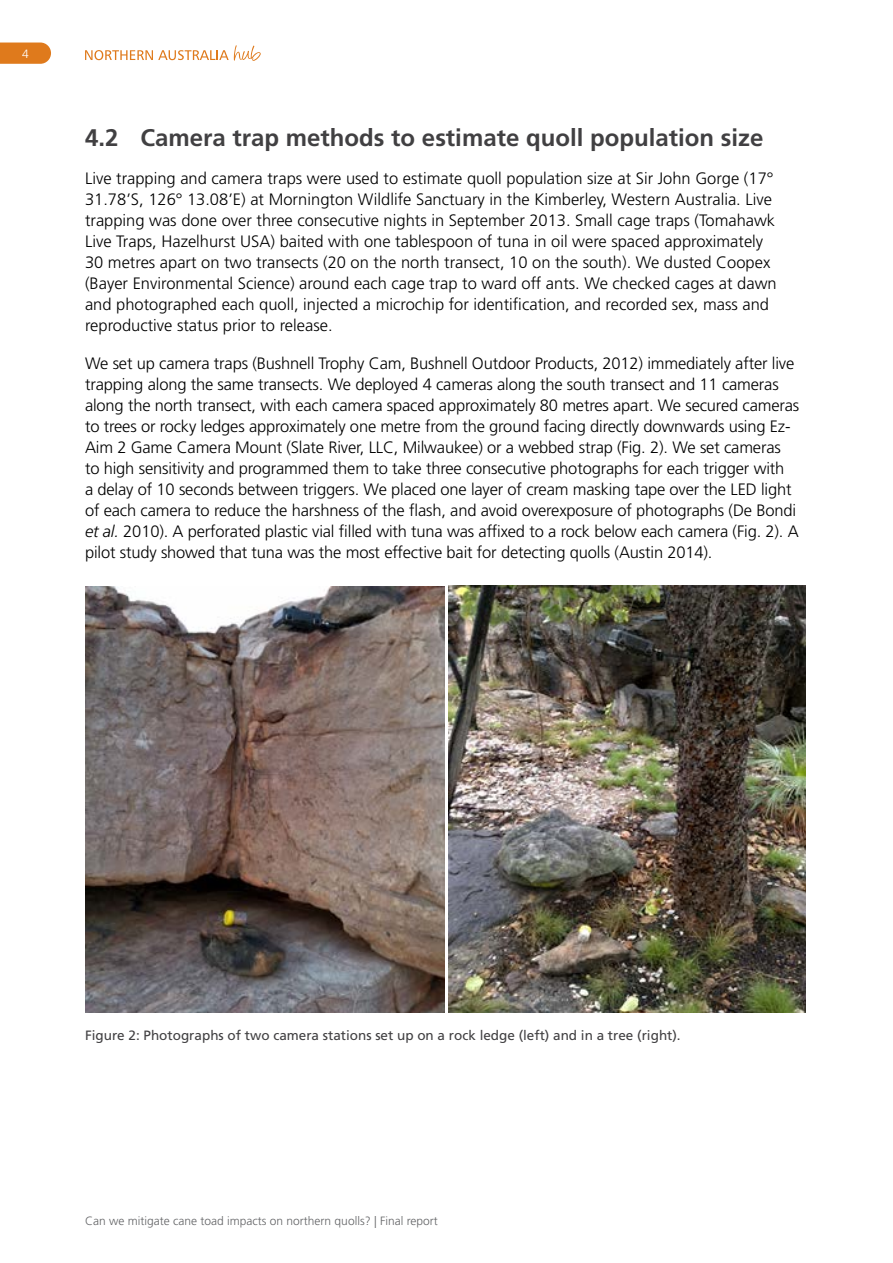
<style>
.page{position:relative;width:893px;height:1263px;background:#fff}
.page>*{position:absolute;margin:0;border:0;box-sizing:border-box;transform-origin:0 0}
.t1{font:700 24px "Frutiger LT Std";color:#414042}
.t2{font:300 16.5px/21px "Frutiger LT Std";letter-spacing:-.01em;color:#000}
.t3{font:13.5px "Frutiger LT Std";color:#414042}
.t4{font:300 12px "Frutiger LT Std";color:#636466}
.t5{font:300 12px "Frutiger LT Std";color:#fff}
.s1{font-style:italic}
</style>
<div class="page">
<img style="left:448px;top:585px;width:358px;height:428px">
<img style="left:86px;top:586px;width:359px;height:427px">
<svg style="left:85px;top:45px;width:176px;height:16px"></svg>
<svg style="left:0;top:43px;width:51px;height:21px"></svg>
<p class="t5" style="left:22px;top:47px;width:8px">4</p>
<h1 class="t1" style="left:85px;top:123px;width:680px">4.2 Camera trap methods to estimate quoll population size</h1>
<p class="t2" style="left:85px;top:168px;width:693px">Live trapping and camera traps were used to estimate quoll population size at Sir John Gorge (17° 31.78’S, 126° 13.08’E) at Mornington Wildlife Sanctuary in the Kimberley, Western Australia. Live trapping was done over three consecutive nights in September 2013. Small cage traps (Tomahawk Live Traps, Hazelhurst USA) baited with one tablespoon of tuna in oil were spaced approximately 30 metres apart on two transects (20 on the north transect, 10 on the south). We dusted Coopex (Bayer Environmental Science) around each cage trap to ward off ants. We checked cages at dawn and photographed each quoll, injected a microchip for identification, and recorded sex, mass and reproductive status prior to release.</p>
<p class="t2" style="left:85px;top:353px;width:716px">We set up camera traps (Bushnell Trophy Cam, Bushnell Outdoor Products, 2012) immediately after live trapping along the same transects. We deployed 4 cameras along the south transect and 11 cameras along the north transect, with each camera spaced approximately 80 metres apart. We secured cameras to trees or rocky ledges approximately one metre from the ground facing directly downwards using Ez-Aim 2 Game Camera Mount (Slate River, LLC, Milwaukee) or a webbed strap (Fig. 2). We set cameras to high sensitivity and programmed them to take three consecutive photographs for each trigger with<br>a delay of 10 seconds between triggers. We placed one layer of cream masking tape over the LED light of each camera to reduce the harshness of the flash, and avoid overexposure of photographs (De Bondi <span class="s1">et al.</span> 2010). A perforated plastic vial filled with tuna was affixed to a rock below each camera (Fig. 2). A pilot study showed that tuna was the most effective bait for detecting quolls (Austin 2014).</p>
<p class="t3" style="left:85px;top:1027px;width:595px">Figure 2: Photographs of two camera stations set up on a rock ledge (left) and in a tree (right).</p>
<p class="t4" style="left:85px;top:1214px;width:354px">Can we mitigate cane toad impacts on northern quolls? | Final report</p>
</div>
